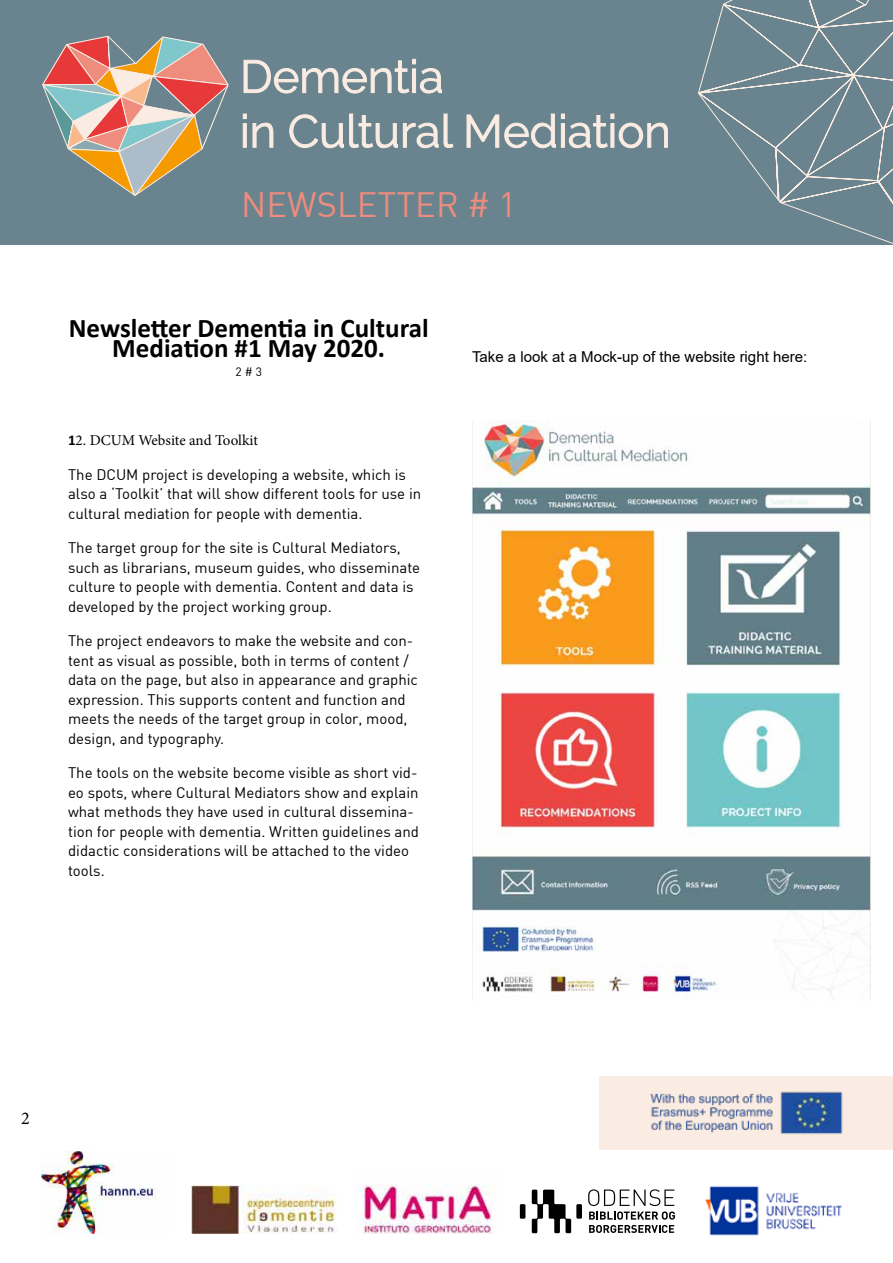
<style>
.page{position:relative;width:893px;height:1263px;background:#fff}
.page>*{position:absolute;margin:0;border:0;box-sizing:border-box;transform-origin:0 0}
.t1{font:34.5px "DIN";color:#ee8c7e}
.t2{font:700 27px/19.5px "Calibri";color:#000;text-align:center}
.t3{font:18px "Minion Pro";color:#000}
.t4{font:15px/19.5px "DIN";color:#000}
.t5{font:15px "Arial";color:#000}
.t6{font:15px "Minion Pro";letter-spacing:-.005em;color:#000}
.t7{font:12px "DIN";color:#000}
.s1{font-family:"Calibri";font-weight:700}
</style>
<div class="page">
<div style="left:0;top:0;width:893px;height:244px;background:#69848e"></div>
<svg style="left:43px;top:36px;width:185px;height:160px"></svg>
<svg style="left:244px;top:59px;width:198px;height:35px"></svg>
<hr style="left:243px;top:123px;width:3px;height:24px;background:#faece2">
<svg style="left:243px;top:114px;width:3px;height:5px"></svg>
<svg style="left:253px;top:123px;width:20px;height:25px"></svg>
<svg style="left:289px;top:114px;width:149px;height:35px"></svg>
<svg style="left:444px;top:114px;width:9px;height:34px"></svg>
<svg style="left:467px;top:114px;width:201px;height:35px"></svg>
<img style="left:41px;top:1152px;width:122px;height:81px">
<img style="left:192px;top:1185px;width:144px;height:48px">
<img style="left:354px;top:1184px;width:139px;height:49px">
<div style="left:576px;top:1204px;width:6px;height:15px;background:#000"></div>
<div style="left:520px;top:1204px;width:5px;height:15px;background:#000"></div>
<svg style="left:532px;top:1189px;width:39px;height:44px"></svg>
<svg style="left:588px;top:1189px;width:87px;height:44px"></svg>
<img style="left:705px;top:1186px;width:137px;height:50px">
<div style="left:600px;top:1076px;width:293px;height:74px;background:#faece2"></div>
<img style="left:650px;top:1091px;width:193px;height:43px">
<svg style="left:698px;top:0;width:195px;height:245px"></svg>
<img style="left:473px;top:421px;width:398px;height:579px">
<h1 class="t1" style="left:241px;top:183px;width:277px">NEWSLETTER # 1</h1>
<h2 class="t2" style="left:69px;top:318px;width:361px">Newsletter Dementia in Cultural<br>Mediation #1 May 2020.</h2>
<p class="t7" style="left:236px;top:364px;width:28px">2 # 3</p>
<p class="t6" style="left:68px;top:430px;width:191px"><span class="s1">1</span>2. DCUM Website and Toolkit</p>
<p class="t4" style="left:68px;top:464px;width:355px">The DCUM project is developing a website, which is also a ‘Toolkit’ that will show different tools for use in cultural mediation for people with dementia.</p>
<p class="t4" style="left:68px;top:538px;width:354px">The target group for the site is Cultural Mediators, such as librarians, museum guides, who disseminate culture to people with dementia. Content and data is developed by the project working group.</p>
<p class="t4" style="left:68px;top:631px;width:351px">The project endeavors to make the website and con&shy;tent as visual as possible, both in terms of content / data on the page, but also in appearance and graphic expression. This supports content and function and meets the needs of the target group in color, mood, design, and typography.</p>
<p class="t4" style="left:68px;top:763px;width:352px">The tools on the website become visible as short vid&shy;eo spots, where Cultural Mediators show and explain what methods they have used in cultural dissemina&shy;tion for people with dementia. Written guidelines and didactic considerations will be attached to the video tools.</p>
<p class="t5" style="left:472px;top:347px;width:337px">Take a look at a Mock-up of the website right here:</p>
<p class="t3" style="left:21px;top:1106px;width:10px">2</p>
</div>
